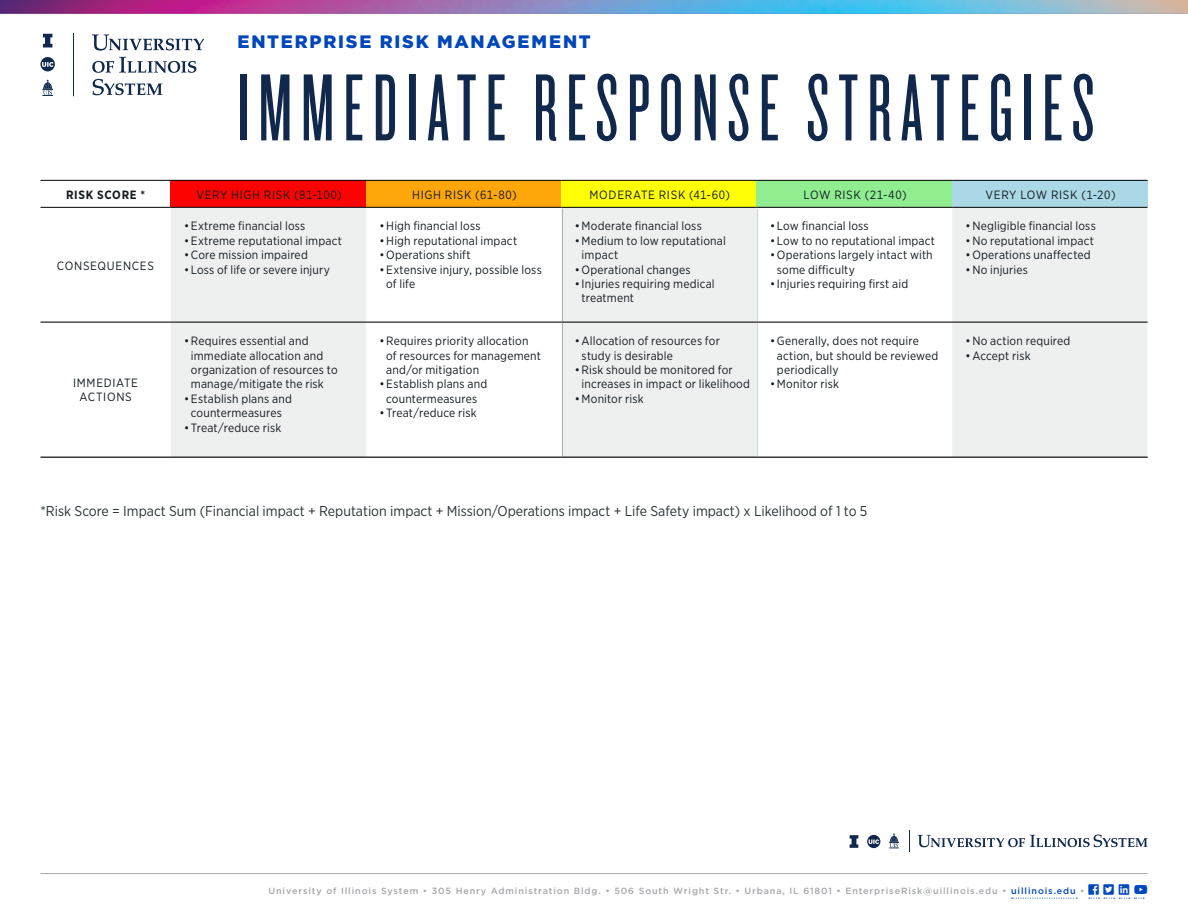
<style>
.page{position:relative;width:1188px;height:918px;background:#fff}
.page>*{position:absolute;margin:0;border:0;box-sizing:border-box;transform-origin:0 0}
.t1{font:99px "Knockout 26 Junior Flywght";letter-spacing:.09em;color:#10284c}
.t2{font:900 18px "Gotham";letter-spacing:.105em;color:#0047ba}
.t3{font:14.25px "Gotham Narrow";color:#2b3336}
.t4{font:12px/14.4px "Gotham Narrow";letter-spacing:.015em;color:#131c20}
.t5{font:12px/14.4px "Gotham Narrow";letter-spacing:.06em;color:#131c20;text-align:center}
.t6{font:12px "Gotham Narrow";letter-spacing:.055em;color:#131c20}
.t7{font:700 12px "Gotham Narrow";letter-spacing:.06em;color:#131c20}
.t8{font:12px "Font Awesome 5 Brands";color:#0047ba}
.t9{font:500 9px "Gotham";letter-spacing:.1em;color:#a5a7aa}
.s1{color:#0047ba}
</style>
<div class="page">
<hr style="left:40px;top:873px;width:1108px;height:1px;background:#a5a7aa">
<svg style="left:1012px;top:898px;width:65px;height:1px"></svg>
<svg style="left:918px;top:835px;width:230px;height:12px"></svg>
<svg style="left:909px;top:830px;width:1px;height:22px"></svg>
<svg style="left:850px;top:835px;width:8px;height:13px"></svg>
<svg style="left:867px;top:835px;width:13px;height:13px"></svg>
<svg style="left:889px;top:833px;width:10px;height:15px"></svg>
<div style="left:171px;top:180px;width:195px;height:27px;background:#fc0301"></div>
<div style="left:366px;top:180px;width:195px;height:27px;background:#fea60a"></div>
<div style="left:561px;top:180px;width:196px;height:27px;background:#feff06"></div>
<div style="left:757px;top:180px;width:195px;height:27px;background:#90ee91"></div>
<div style="left:952px;top:180px;width:196px;height:27px;background:#abd8e7"></div>
<hr style="left:73px;top:34px;width:1px;height:62px;background:#10284c">
<svg style="left:41px;top:57px;width:14px;height:14px"></svg>
<svg style="left:42px;top:80px;width:11px;height:16px"></svg>
<svg style="left:43px;top:34px;width:9px;height:13px"></svg>
<svg style="left:92px;top:34px;width:112px;height:17px"></svg>
<svg style="left:92px;top:57px;width:104px;height:16px"></svg>
<svg style="left:93px;top:79px;width:69px;height:16px"></svg>
<img style="left:0;top:0;width:1188px;height:12px">
<svg style="left:0;top:12px;width:1188px;height:2px;background:#8384bc"></svg>
<svg style="left:40px;top:179px;width:1108px;height:2px;background:#7c7972"></svg>
<hr style="left:41px;top:873px;width:1107px;height:1px;background:#a0a4a4">
<svg style="left:1024px;top:75px;width:1px;height:66px"></svg>
<svg style="left:937px;top:80px;width:7px;height:61px"></svg>
<svg style="left:871px;top:74px;width:1px;height:67px"></svg>
<svg style="left:850px;top:80px;width:1px;height:61px"></svg>
<svg style="left:694px;top:75px;width:1px;height:66px"></svg>
<svg style="left:631px;top:75px;width:1px;height:66px"></svg>
<svg style="left:463px;top:80px;width:1px;height:61px"></svg>
<svg style="left:415px;top:74px;width:1px;height:67px"></svg>
<svg style="left:40px;top:206px;width:1108px;height:252px"></svg>
<svg style="left:289px;top:74px;width:1px;height:67px"></svg>
<svg style="left:241px;top:74px;width:1px;height:67px"></svg>
<hr style="left:171px;top:209px;width:1px;height:112px;background:#1c2c48">
<hr style="left:171px;top:323px;width:1px;height:133px;background:#1c2c48">
<svg style="left:1088px;top:897px;width:57px;height:2px"></svg>
<h2 class="t2" style="left:238px;top:29px;width:355px">ENTERPRISE RISK MANAGEMENT</h2>
<h1 class="t1" style="left:238px;top:53px;width:858px">IMMEDIATE RESPONSE STRATEGIES</h1>
<p class="t7" style="left:66px;top:187px;width:81px">RISK SCORE *</p>
<p class="t5" style="left:196px;top:187px;width:147px">VERY HIGH RISK (81-100)</p>
<p class="t5" style="left:412px;top:187px;width:106px">HIGH RISK (61-80)</p>
<p class="t5" style="left:590px;top:187px;width:142px">MODERATE RISK (41-60)</p>
<p class="t6" style="left:804px;top:187px;width:105px">LOW RISK (21-40)</p>
<p class="t6" style="left:986px;top:187px;width:131px">VERY LOW RISK (1-20)</p>
<p class="t5" style="left:57px;top:258px;width:99px">CONSEQUENCES</p>
<p class="t5" style="left:73px;top:375px;width:67px">IMMEDIATE<br>ACTIONS</p>
<p class="t4" style="left:184px;top:219px;width:123px">•Extreme financial loss</p>
<p class="t4" style="left:184px;top:233px;width:159px">•Extreme reputational impact</p>
<p class="t4" style="left:184px;top:248px;width:125px">•Core mission impaired</p>
<p class="t4" style="left:184px;top:262px;width:147px">• Loss of life or severe injury</p>
<p class="t4" style="left:191px;top:334px;width:148px;text-indent:-7px">•Requires essential and immediate allocation and organization of resources to manage/mitigate the risk</p>
<p class="t4" style="left:184px;top:391px;width:109px;text-align:center">•Establish plans and countermeasures</p>
<p class="t4" style="left:184px;top:420px;width:99px">•Treat/reduce risk</p>
<p class="t4" style="left:380px;top:219px;width:103px">•High financial loss</p>
<p class="t4" style="left:380px;top:233px;width:139px">•High reputational impact</p>
<p class="t4" style="left:380px;top:248px;width:93px">•Operations shift</p>
<p class="t4" style="left:386px;top:262px;width:157px;text-indent:-7px">•Extensive injury, possible loss of life</p>
<p class="t4" style="left:386px;top:334px;width:156px;text-indent:-7px">•Requires priority allocation of resources for management and/or mitigation</p>
<p class="t4" style="left:380px;top:377px;width:109px;text-align:center">•Establish plans and countermeasures</p>
<p class="t4" style="left:380px;top:406px;width:99px">•Treat/reduce risk</p>
<p class="t4" style="left:575px;top:219px;width:128px">•Moderate financial loss</p>
<p class="t4" style="left:582px;top:233px;width:146px;text-indent:-7px">•Medium to low reputational impact</p>
<p class="t4" style="left:575px;top:262px;width:117px">•Operational changes</p>
<p class="t4" style="left:582px;top:276px;width:135px;text-indent:-7px">• Injuries requiring medical treatment</p>
<p class="t4" style="left:582px;top:334px;width:140px;text-indent:-7px">•Allocation of resources for study is desirable</p>
<p class="t4" style="left:582px;top:362px;width:170px;text-indent:-7px">•Risk should be monitored for increases in impact or likelihood</p>
<p class="t4" style="left:575px;top:391px;width:70px">•Monitor risk</p>
<p class="t4" style="left:770px;top:219px;width:100px">• Low financial loss</p>
<p class="t4" style="left:770px;top:233px;width:166px">• Low to no reputational impact</p>
<p class="t4" style="left:777px;top:248px;width:157px;text-indent:-7px">•Operations largely intact with some difficulty</p>
<p class="t4" style="left:770px;top:276px;width:140px">• Injuries requiring first aid</p>
<p class="t4" style="left:777px;top:334px;width:163px;text-indent:-7px">•Generally, does not require action, but should be reviewed periodically</p>
<p class="t4" style="left:770px;top:377px;width:70px">•Monitor risk</p>
<p class="t3" style="left:40px;top:502px;width:828px">*Risk Score = Impact Sum (Financial impact + Reputation impact + Mission/Operations impact + Life Safety impact) x Likelihood of 1 to 5</p>
<p class="t4" style="left:966px;top:219px;width:132px">•Negligible financial loss</p>
<p class="t4" style="left:966px;top:233px;width:130px">•No reputational impact</p>
<p class="t4" style="left:966px;top:248px;width:127px">•Operations unaffected</p>
<p class="t4" style="left:966px;top:262px;width:64px">•No injuries</p>
<p class="t4" style="left:966px;top:334px;width:106px">•No action required</p>
<p class="t4" style="left:966px;top:348px;width:66px">•Accept risk</p>
<p class="t9" style="left:268px;top:885px;width:818px">University of Illinois System • 305 Henry Administration Bldg. • 506 South Wright Str. • Urbana, IL 61801 • EnterpriseRisk@uillinois.edu • <span class="s1">uillinois.edu</span> •</p>
<p class="t8" style="left:1104px;top:883px;width:12px">▼▼▲❑◆</p>
<p class="t8" style="left:1134px;top:883px;width:15px">□◆▼◆</p>
</div>
